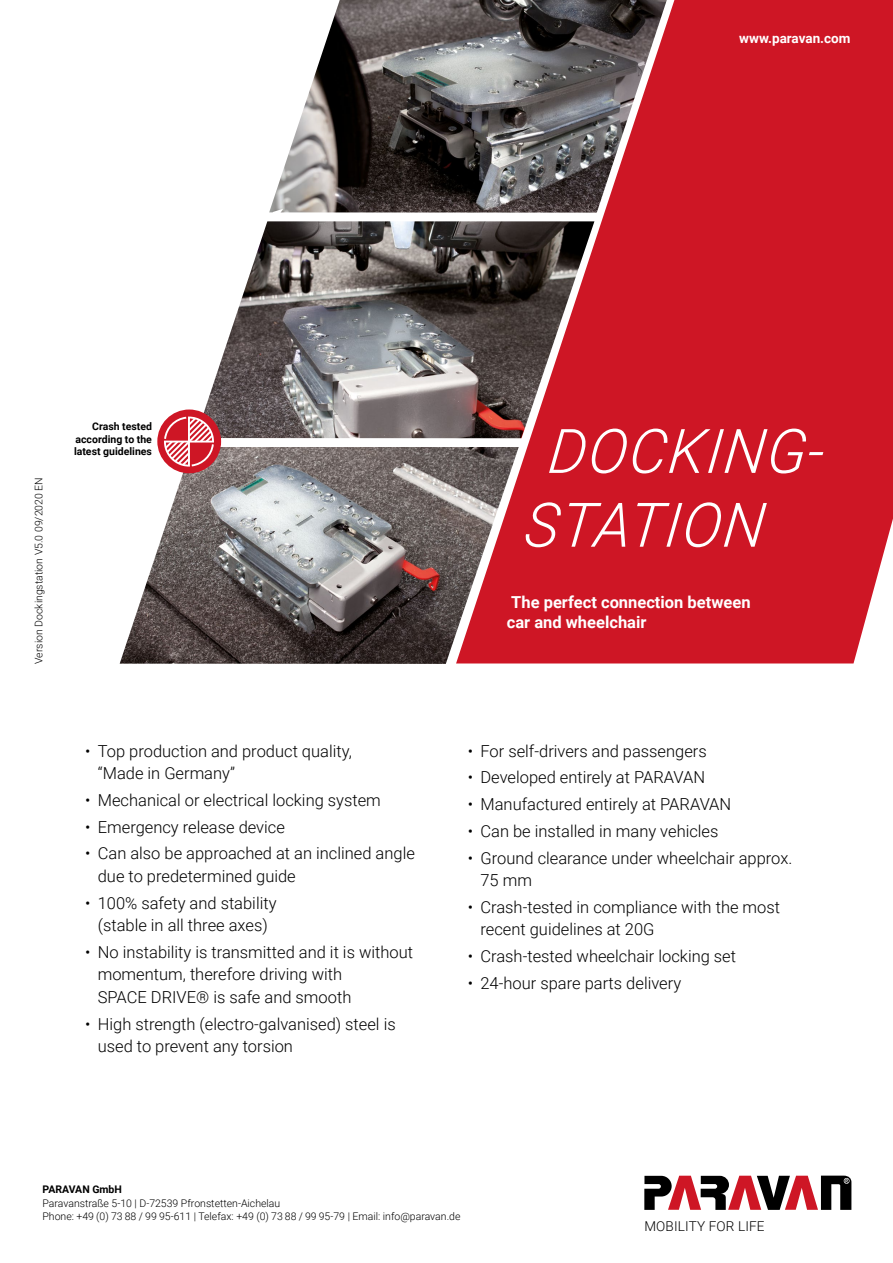
<style>
.page{position:relative;width:893px;height:1263px;background:#fff}
.page>*{position:absolute;margin:0;border:0;box-sizing:border-box;transform-origin:0 0}
.t1{font:italic 300 61.5px/73.8px "Roboto";letter-spacing:.005em;color:#fff}
.t2{font:300 16.5px/22.5px "Roboto";color:#000}
.t3{font:700 16.5px/19.5px "Roboto";color:#fff}
.t4{font:300 13.65px "Roboto";letter-spacing:.01em;color:#000}
.t5{font:700 13.5px "Roboto";color:#fff}
.t6{font:300 10.5px/13.5px "Roboto";color:#000}
.t7{font:700 10.5px/12.6px "Roboto";color:#000;text-align:justify}
</style>
<div class="page">
<div style="left:456px;top:0;width:437px;height:663px;background:#ce1625"></div>
<svg style="left:644px;top:1175px;width:207px;height:35px"></svg>
<img style="left:270px;top:0;width:397px;height:213px">
<img style="left:204px;top:221px;width:390px;height:217px">
<img style="left:120px;top:447px;width:399px;height:217px">
<svg style="left:269px;top:209px;width:14px;height:4px"></svg>
<div style="left:157px;top:409px;width:64px;height:64px;background:#ce1625;border-radius:50%"></div>
<svg style="left:163px;top:416px;width:52px;height:52px"></svg>
<p class="t5" style="left:739px;top:28px;width:113px">www.paravan.com</p>
<p class="t6" style="left:32px;top:664px;width:188px;rotate:-90deg">Version Dockingstation V5.0 09/2020 EN</p>
<p class="t7" style="left:74px;top:419px;width:79px;text-indent:18px">Crash tested according to the latest guidelines</p>
<p class="t2" style="left:98px;top:739px;width:256px;text-indent:-13px">• Top production and product quality, “Made in Germany”</p>
<p class="t2" style="left:85px;top:788px;width:297px">• Mechanical or electrical locking system</p>
<p class="t2" style="left:85px;top:815px;width:201px">• Emergency release device</p>
<p class="t2" style="left:98px;top:842px;width:319px;text-indent:-13px">• Can also be approached at an inclined angle due to predetermined guide</p>
<p class="t2" style="left:85px;top:891px;width:193px;text-align:center">• 100% safety and stability (stable in all three axes)</p>
<p class="t2" style="left:98px;top:940px;width:317px;text-indent:-13px">• No instability is transmitted and it is without momentum, therefore driving with<br>SPACE DRIVE® is safe and smooth</p>
<p class="t2" style="left:98px;top:1012px;width:299px;text-indent:-13px">• High strength (electro-galvanised) steel is used to prevent any torsion</p>
<h1 class="t1" style="left:523px;top:412px;width:310px;text-indent:24px">DOCKING-<br>STATION</h1>
<p class="t3" style="left:507px;top:592px;width:245px">The perfect connection between car and wheelchair</p>
<p class="t2" style="left:468px;top:739px;width:241px">• For self-drivers and passengers</p>
<p class="t2" style="left:468px;top:766px;width:239px">• Developed entirely at PARAVAN</p>
<p class="t2" style="left:468px;top:792px;width:265px">• Manufactured entirely at PARAVAN</p>
<p class="t2" style="left:468px;top:819px;width:252px">• Can be installed in many vehicles</p>
<p class="t2" style="left:480px;top:846px;width:313px;text-indent:-13px">• Ground clearance under wheelchair approx.<br>75 mm</p>
<p class="t2" style="left:480px;top:895px;width:301px;text-indent:-13px">• Crash-tested in compliance with the most recent guidelines at 20G</p>
<p class="t2" style="left:468px;top:944px;width:270px">• Crash-tested wheelchair locking set</p>
<p class="t2" style="left:468px;top:971px;width:215px">• 24-hour spare parts delivery</p>
<p class="t7" style="left:43px;top:1183px;width:81px">PARAVAN GmbH</p>
<p class="t6" style="left:43px;top:1196px;width:419px">Paravanstraße 5-10 | D-72539 Pfronstetten-Aichelau<br>Phone: +49 (0) 73 88 / 99 95-611 | Telefax: +49 (0) 73 88 / 99 95-79 | Email: info@paravan.de</p>
<p class="t4" style="left:644px;top:1216px;width:122px">MOBILITY FOR LIFE</p>
</div>
